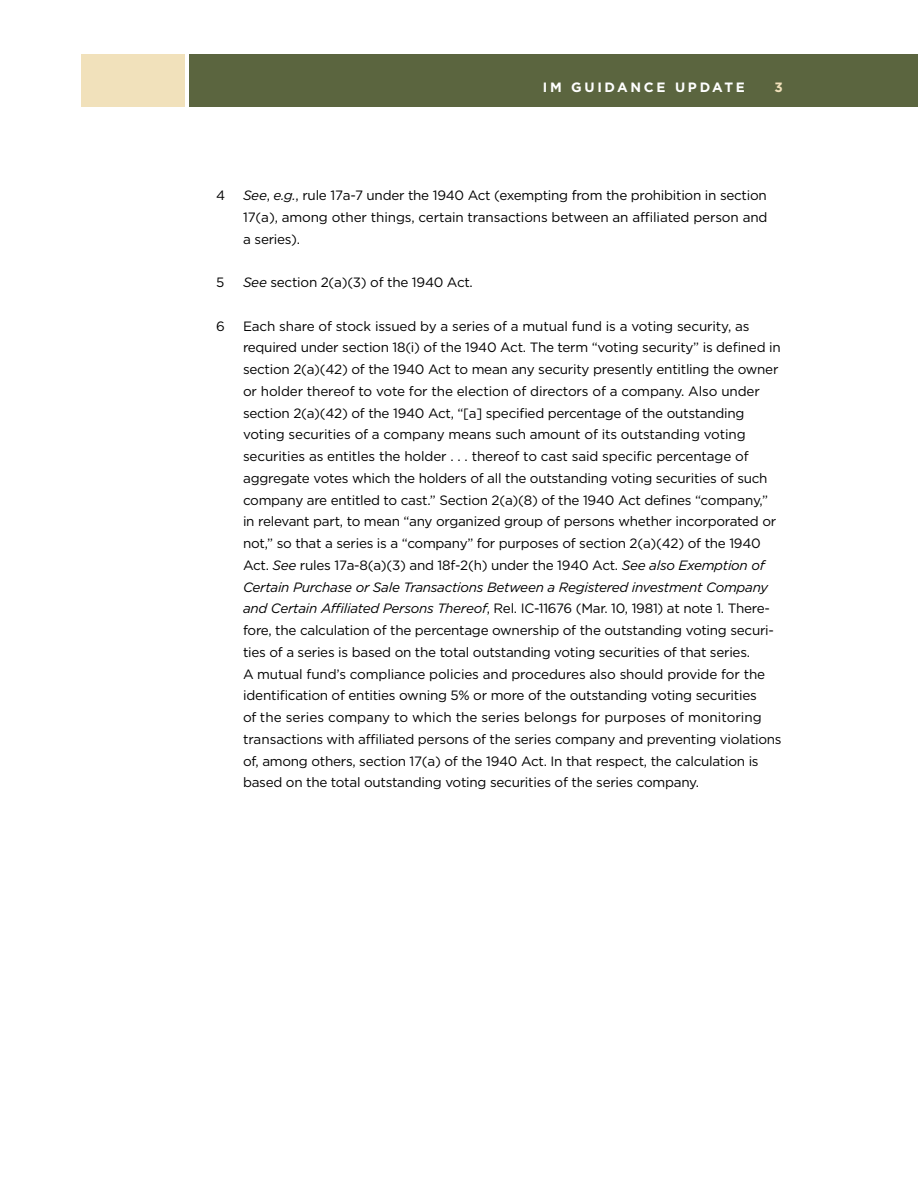
<style>
.page{position:relative;width:918px;height:1188px;background:#fff}
.page>*{position:absolute;margin:0;border:0;box-sizing:border-box;transform-origin:0 0}
.Endnote_text{font:13.5px/21.8px "Gotham HTF";letter-spacing:-.02em;color:#000;text-align:justify}
.t1{font:700 13.5px "Gotham HTF";letter-spacing:.2em;color:#fff}
.t2{font:700 13.5px "Gotham HTF";color:#f1e1bb}
.s1{font-style:italic}
</style>
<div class="page">
<div style="left:81px;top:54px;width:104px;height:53px;background:#f1e1bb"></div>
<div style="left:189px;top:54px;width:729px;height:53px;background:#5b653f"></div>
<p class="t1" style="left:543px;top:80px;width:204px">IM GUIDANCE UPDATE</p>
<p class="t2" style="left:775px;top:80px;width:10px">3</p>
<p class="Endnote_text" style="left:216px;top:184px;width:11px">4</p>
<p class="Endnote_text" style="left:243px;top:184px;width:526px"><span class="s1">See</span>, <span class="s1">e.g.</span>, rule 17a-7 under the 1940 Act (exempting from the prohibition in section 17(a), among other things, certain transactions between an affiliated person and a series).</p>
<p class="Endnote_text" style="left:216px;top:271px;width:10px">5</p>
<p class="Endnote_text" style="left:243px;top:271px;width:231px"><span class="s1">See</span> section 2(a)(3) of the 1940 Act.</p>
<p class="Endnote_text" style="left:216px;top:315px;width:10px">6</p>
<p class="Endnote_text" style="left:243px;top:315px;width:540px;text-align:left">Each share of stock issued by a series of a mutual fund is a voting security, as required under section 18(i) of the 1940 Act. The term “voting security” is defined in section 2(a)(42) of the 1940 Act to mean any security presently entitling the owner or holder thereof to vote for the election of directors of a company. Also under section 2(a)(42) of the 1940 Act, “[a] specified percentage of the outstanding voting securities of a company means such amount of its outstanding voting securities as entitles the holder . . . thereof to cast said specific percentage of aggregate votes which the holders of all the outstanding voting securities of such company are entitled to cast.” Section 2(a)(8) of the 1940 Act defines “company,” in relevant part, to mean “any organized group of persons whether incorporated or not,” so that a series is a “company” for purposes of section 2(a)(42) of the 1940<br>Act. <span class="s1">See</span> rules 17a-8(a)(3) and 18f-2(h) under the 1940 Act. <span class="s1">See also Exemption of Certain Purchase or Sale Transactions Between a Registered investment Company and Certain Affiliated Persons Thereof</span>, Rel. IC-11676 (Mar. 10, 1981) at note 1. There&shy;fore, the calculation of the percentage ownership of the outstanding voting securi&shy;ties of a series is based on the total outstanding voting securities of that series.<br>A mutual fund’s compliance policies and procedures also should provide for the identification of entities owning 5% or more of the outstanding voting securities<br>of the series company to which the series belongs for purposes of monitoring transactions with affiliated persons of the series company and preventing violations of, among others, section 17(a) of the 1940 Act. In that respect, the calculation is based on the total outstanding voting securities of the series company.</p>
</div>
